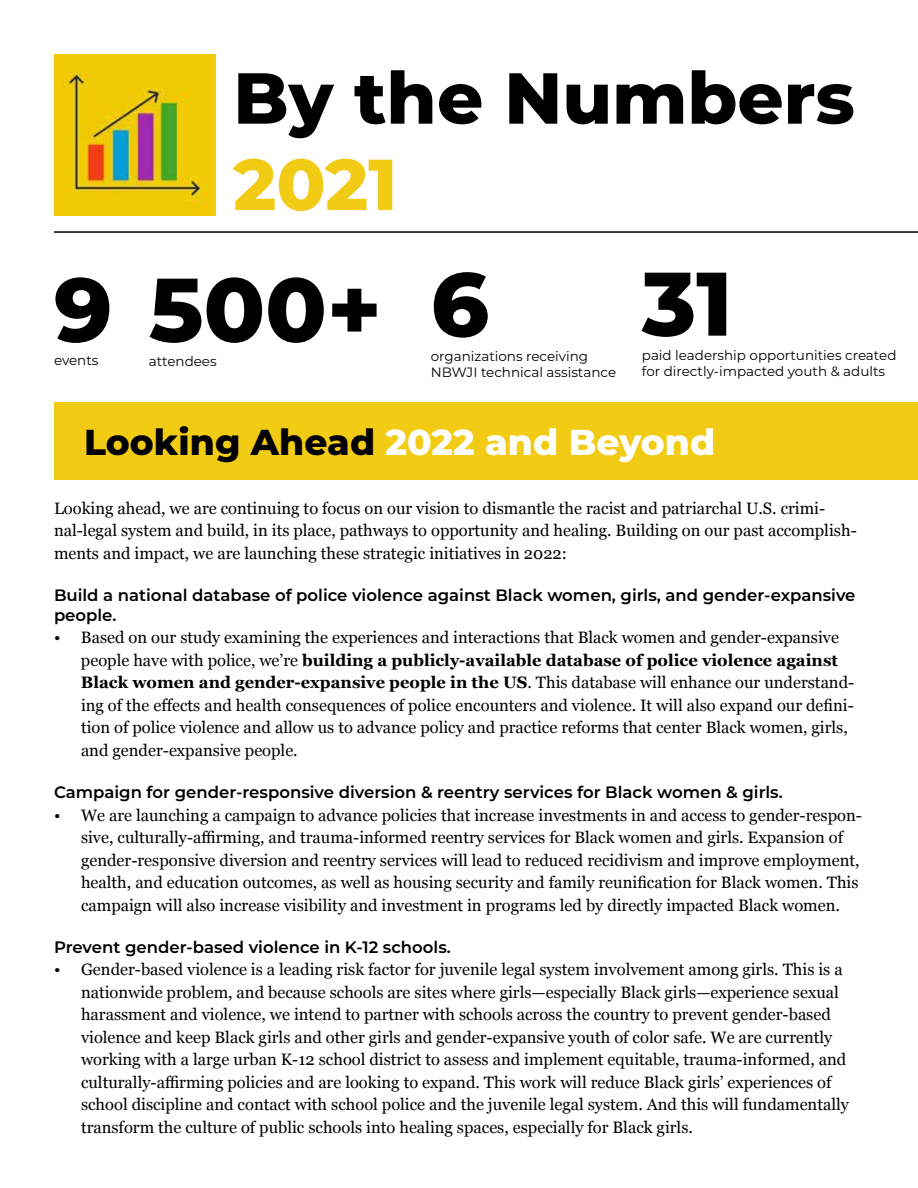
<style>
.page{position:relative;width:918px;height:1188px;background:#fff}
.page>*{position:absolute;margin:0;border:0;box-sizing:border-box;transform-origin:0 0}
.t1{font:800 90px "Montserrat";color:#000}
.t2{font:800 72px "Montserrat";color:#000}
.t3{font:800 72px "Montserrat";color:#f2cb15}
.t4{font:800 36px "Montserrat";color:#fff}
.t5{font:16.5px/22.5px "Georgia";color:#000}
.t6{font:600 16.5px/19.8px "Montserrat";color:#000}
.t7{font:13.5px/16.2px "Montserrat";color:#000}
.s1{color:#000}
.s2{font-weight:700}
</style>
<div class="page">
<img style="left:54px;top:54px;width:162px;height:162px">
<hr style="left:54px;top:231px;width:864px;height:2px;background:#000">
<div style="left:54px;top:402px;width:864px;height:78px;background:#f2cb15"></div>
<h2 class="t2" style="left:233px;top:45px;width:623px">By the Numbers</h2>
<h2 class="t3" style="left:233px;top:132px;width:166px">2021</h2>
<h1 class="t1" style="left:431px;top:238px;width:60px">6</h1>
<h1 class="t1" style="left:642px;top:238px;width:92px">31</h1>
<p class="t7" style="left:431px;top:348px;width:187px">organizations receiving<br>NBWJI technical assistance</p>
<h1 class="t1" style="left:54px;top:244px;width:329px">9 500+</h1>
<p class="t7" style="left:149px;top:352px;width:69px">attendees</p>
<p class="t7" style="left:642px;top:346px;width:256px">paid leadership opportunities created for directly-impacted youth &amp; adults</p>
<p class="t7" style="left:54px;top:352px;width:46px">events</p>
<h3 class="t4" style="left:84px;top:416px;width:633px"><span class="s1">Looking Ahead</span> 2022 and Beyond</h3>
<p class="t5" style="left:54px;top:496px;width:804px">Looking ahead, we are continuing to focus on our vision to dismantle the racist and patriarchal U.S. crimi&shy;nal-legal system and build, in its place, pathways to opportunity and healing. Building on our past accomplish&shy;ments and impact, we are launching these strategic initiatives in 2022:</p>
<p class="t6" style="left:54px;top:584px;width:803px">Build a national database of police violence against Black women, girls, and gender-expansive people.</p>
<p class="t5" style="left:81px;top:626px;width:775px;text-indent:-27px">• Based on our study examining the experiences and interactions that Black women and gender-expansive people have with police, we’re <span class="s2">building a publicly-available database of police violence against Black women and gender-expansive people in the US</span>. This database will enhance our understand&shy;ing of the effects and health consequences of police encounters and violence. It will also expand our defini&shy;tion of police violence and allow us to advance policy and practice reforms that center Black women, girls, and gender-expansive people.</p>
<p class="t6" style="left:54px;top:782px;width:730px">Campaign for gender-responsive diversion &amp; reentry services for Black women &amp; girls.</p>
<p class="t5" style="left:81px;top:803px;width:783px;text-indent:-27px">• We are launching a campaign to advance policies that increase investments in and access to gender-respon&shy;sive, culturally-affirming, and trauma-informed reentry services for Black women and girls. Expansion of gender-responsive diversion and reentry services will lead to reduced recidivism and improve employment, health, and education outcomes, as well as housing security and family reunification for Black women. This campaign will also increase visibility and investment in programs led by directly impacted Black women.</p>
<p class="t6" style="left:54px;top:936px;width:398px">Prevent gender-based violence in K-12 schools.</p>
<p class="t5" style="left:81px;top:958px;width:769px;text-indent:-27px">• Gender-based violence is a leading risk factor for juvenile legal system involvement among girls. This is a nationwide problem, and because schools are sites where girls—especially Black girls—experience sexual harassment and violence, we intend to partner with schools across the country to prevent gender-based violence and keep Black girls and other girls and gender-expansive youth of color safe. We are currently working with a large urban K-12 school district to assess and implement equitable, trauma-informed, and culturally-affirming policies and are looking to expand. This work will reduce Black girls’ experiences of school discipline and contact with school police and the juvenile legal system. And this will fundamentally transform the culture of public schools into healing spaces, especially for Black girls.</p>
</div>
